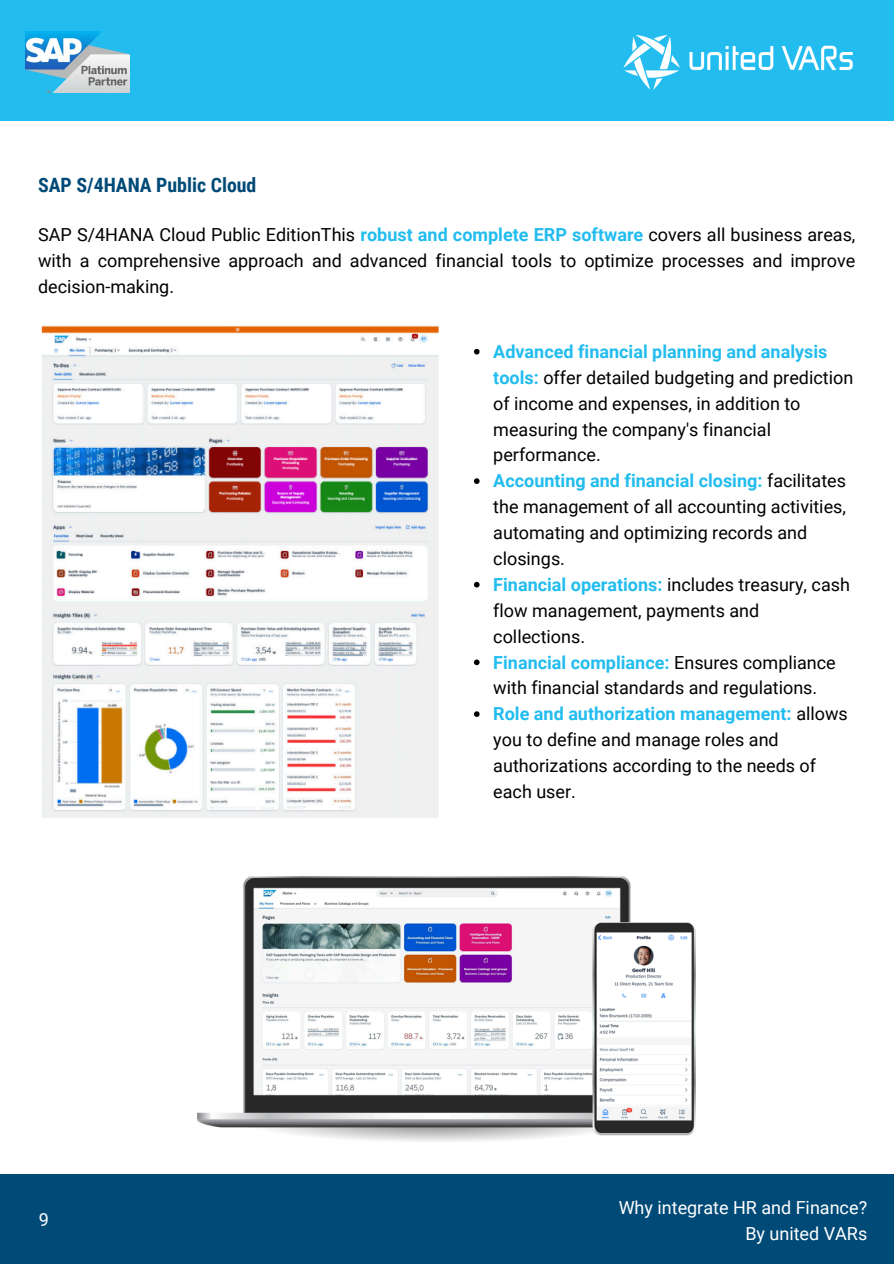
<style>
.page{position:relative;width:894px;height:1264px;background:#fff}
.page>*{position:absolute;margin:0;border:0;box-sizing:border-box;transform-origin:0 0}
.t1{font:700 19.8px "Roboto Condensed";color:#004a77}
.t2{font:18px/25.8px "Roboto";color:#000}
.t3{font:18px "Roboto";color:#fff}
.s1{font-weight:700;color:#22bcef}
</style>
<div class="page">
<div style="left:0;top:0;width:893px;height:121px;background:#22bcef"></div>
<img style="left:623px;top:34px;width:230px;height:56px">
<img style="left:26px;top:32px;width:103px;height:61px">
<img style="left:41px;top:325px;width:398px;height:493px">
<div style="left:0;top:1175px;width:893px;height:88px;background:#004a77"></div>
<img style="left:198px;top:876px;width:497px;height:265px">
<svg style="left:474px;top:349px;width:5px;height:5px"></svg>
<svg style="left:474px;top:478px;width:5px;height:6px"></svg>
<svg style="left:474px;top:582px;width:5px;height:5px"></svg>
<svg style="left:474px;top:659px;width:5px;height:6px"></svg>
<svg style="left:474px;top:711px;width:5px;height:6px"></svg>
<p class="t1" style="left:38px;top:173px;width:220px">SAP S/4HANA Public Cloud</p>
<p class="t2" style="left:38px;top:222px;width:818px;text-align:justify">SAP S/4HANA Cloud Public EditionThis <span class="s1">robust and complete ERP software</span> covers all business areas, with a comprehensive approach and advanced financial tools to optimize processes and improve decision-making.</p>
<p class="t3" style="left:39px;top:1209px;width:12px">9</p>
<p class="t2" style="left:493px;top:339px;width:361px"><span class="s1">Advanced financial planning and analysis tools:</span> offer detailed budgeting and prediction of income and expenses, in addition to measuring the company's financial performance.</p>
<p class="t2" style="left:493px;top:468px;width:354px"><span class="s1">Accounting and financial closing:</span> facilitates the management of all accounting activities, automating and optimizing records and closings.</p>
<p class="t2" style="left:493px;top:572px;width:358px"><span class="s1">Financial operations:</span> includes treasury, cash flow management, payments and collections.</p>
<p class="t2" style="left:493px;top:649px;width:344px"><span class="s1">Financial compliance:</span> Ensures compliance with financial standards and regulations.</p>
<p class="t2" style="left:493px;top:701px;width:356px"><span class="s1">Role and authorization management:</span> allows you to define and manage roles and authorizations according to the needs of each user.</p>
<p class="t3" style="left:719px;top:1196px;width:149px">Nombre del eBook</p>
<p class="t3" style="left:618px;top:1197px;width:250px">Why integrate HR and Finance?</p>
<p class="t3" style="left:745px;top:1223px;width:123px">By united VARs</p>
</div>
